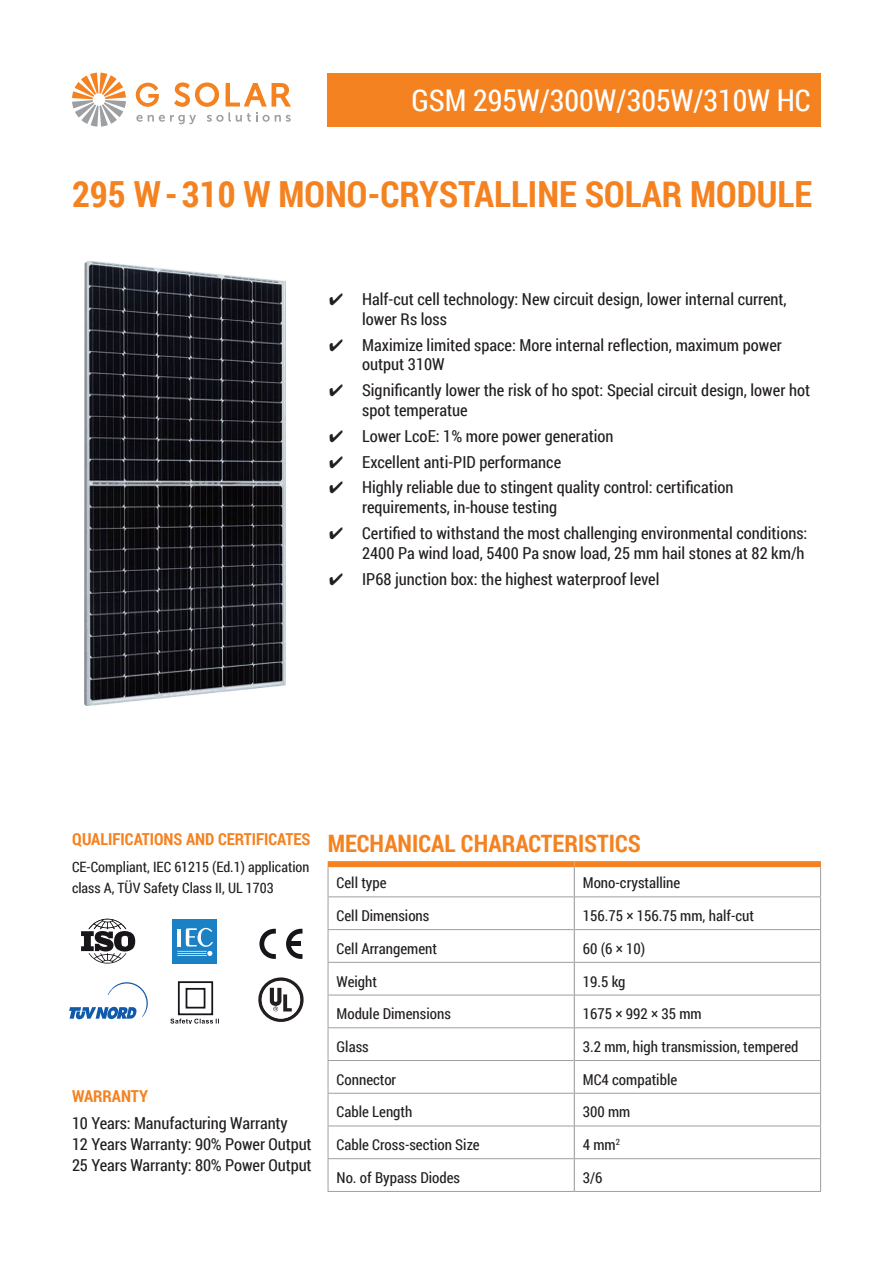
<style>
.page{position:relative;width:893px;height:1263px;background:#fff}
.page>*{position:absolute;margin:0;border:0;box-sizing:border-box;transform-origin:0 0}
.t1{font:700 36px "Roboto Condensed";color:#f58220}
.t2{font:30px "Roboto Condensed";color:#fff}
.t3{font:700 24px "Roboto Condensed";color:#f58220}
.t4{font:16.5px/19.8px "Roboto Condensed";color:#231f20}
.t5{font:700 16.5px "Roboto Condensed";color:#f58220}
.tablica{font:15px "Roboto Condensed";color:#231f20}
.t6{font:14.25px/21px "Roboto Condensed";color:#231f20}
</style>
<div class="page">
<svg style="left:136px;top:82px;width:155px;height:42px"></svg>
<svg style="left:72px;top:73px;width:54px;height:54px"></svg>
<div style="left:328px;top:73px;width:493px;height:54px;background:#f58220"></div>
<div style="left:328px;top:861px;width:246px;height:6px;background:#f58220"></div>
<div style="left:574px;top:861px;width:247px;height:6px;background:#f58220"></div>
<svg style="left:328px;top:867px;width:1px;height:29px"></svg>
<svg style="left:820px;top:867px;width:1px;height:29px"></svg>
<hr style="left:328px;top:896px;width:246px;height:1px;background:#9d9fa2">
<hr style="left:328px;top:897px;width:1px;height:32px;background:#9d9fa2">
<hr style="left:575px;top:896px;width:246px;height:1px;background:#9d9fa2">
<hr style="left:820px;top:897px;width:1px;height:32px;background:#9d9fa2">
<hr style="left:328px;top:929px;width:246px;height:1px;background:#9d9fa2">
<hr style="left:328px;top:930px;width:1px;height:32px;background:#9d9fa2">
<hr style="left:575px;top:929px;width:246px;height:1px;background:#9d9fa2">
<hr style="left:820px;top:930px;width:1px;height:32px;background:#9d9fa2">
<hr style="left:328px;top:962px;width:246px;height:1px;background:#9d9fa2">
<hr style="left:328px;top:963px;width:1px;height:32px;background:#9d9fa2">
<hr style="left:575px;top:962px;width:246px;height:1px;background:#9d9fa2">
<hr style="left:820px;top:963px;width:1px;height:32px;background:#9d9fa2">
<hr style="left:328px;top:995px;width:246px;height:1px;background:#9d9fa2">
<hr style="left:328px;top:995px;width:1px;height:32px;background:#9d9fa2">
<hr style="left:575px;top:995px;width:246px;height:1px;background:#9d9fa2">
<hr style="left:820px;top:995px;width:1px;height:32px;background:#9d9fa2">
<hr style="left:328px;top:1027px;width:246px;height:1px;background:#9d9fa2">
<hr style="left:328px;top:1028px;width:1px;height:32px;background:#9d9fa2">
<hr style="left:575px;top:1027px;width:246px;height:1px;background:#9d9fa2">
<hr style="left:820px;top:1028px;width:1px;height:32px;background:#9d9fa2">
<hr style="left:328px;top:1060px;width:246px;height:1px;background:#9d9fa2">
<hr style="left:328px;top:1061px;width:1px;height:32px;background:#9d9fa2">
<hr style="left:575px;top:1060px;width:246px;height:1px;background:#9d9fa2">
<hr style="left:820px;top:1061px;width:1px;height:32px;background:#9d9fa2">
<hr style="left:328px;top:1093px;width:246px;height:1px;background:#9d9fa2">
<hr style="left:328px;top:1093px;width:1px;height:32px;background:#9d9fa2">
<hr style="left:575px;top:1093px;width:246px;height:1px;background:#9d9fa2">
<hr style="left:820px;top:1093px;width:1px;height:32px;background:#9d9fa2">
<hr style="left:328px;top:1125px;width:246px;height:1px;background:#9d9fa2">
<hr style="left:328px;top:1126px;width:1px;height:32px;background:#9d9fa2">
<hr style="left:575px;top:1125px;width:246px;height:1px;background:#9d9fa2">
<hr style="left:820px;top:1126px;width:1px;height:32px;background:#9d9fa2">
<hr style="left:328px;top:1158px;width:246px;height:1px;background:#9d9fa2">
<hr style="left:328px;top:1159px;width:1px;height:32px;background:#9d9fa2">
<hr style="left:575px;top:1158px;width:246px;height:1px;background:#9d9fa2">
<hr style="left:820px;top:1159px;width:1px;height:32px;background:#9d9fa2">
<hr style="left:328px;top:1191px;width:246px;height:1px;background:#9d9fa2">
<hr style="left:574px;top:1191px;width:247px;height:1px;background:#9d9fa2">
<hr style="left:574px;top:867px;width:1px;height:30px;background:#9d9fa2">
<hr style="left:574px;top:897px;width:1px;height:32px;background:#9d9fa2">
<hr style="left:574px;top:929px;width:1px;height:33px;background:#9d9fa2">
<hr style="left:574px;top:962px;width:1px;height:33px;background:#9d9fa2">
<hr style="left:574px;top:995px;width:1px;height:33px;background:#9d9fa2">
<hr style="left:574px;top:1028px;width:1px;height:32px;background:#9d9fa2">
<hr style="left:574px;top:1060px;width:1px;height:33px;background:#9d9fa2">
<hr style="left:574px;top:1093px;width:1px;height:33px;background:#9d9fa2">
<hr style="left:574px;top:1126px;width:1px;height:33px;background:#9d9fa2">
<hr style="left:574px;top:1159px;width:1px;height:32px;background:#9d9fa2">
<div style="left:173px;top:919px;width:44px;height:44px;background:#1981c4"></div>
<svg style="left:177px;top:928px;width:36px;height:28px"></svg>
<svg style="left:286px;top:929px;width:16px;height:30px"></svg>
<div style="left:287px;top:941px;width:13px;height:5px;background:#17141a"></div>
<svg style="left:259px;top:929px;width:17px;height:30px"></svg>
<svg style="left:170px;top:981px;width:49px;height:43px"></svg>
<svg style="left:81px;top:918px;width:55px;height:46px"></svg>
<svg style="left:69px;top:982px;width:79px;height:37px"></svg>
<svg style="left:258px;top:977px;width:46px;height:45px"></svg>
<img style="left:84px;top:262px;width:201px;height:444px">
<p class="t2" style="left:411px;top:79px;width:401px">GSM 295W/300W/305W/310W HC</p>
<p class="t1" style="left:72px;top:168px;width:742px">295 W-310 W MONO-CRYSTALLINE SOLAR MODULE</p>
<p class="t4" style="left:362px;top:289px;width:426px">Half-cut cell technology: New circuit design, lower internal current, lower Rs loss</p>
<p class="t4" style="left:362px;top:334px;width:421px">Maximize limited space: More internal reflection, maximum power output 310W</p>
<p class="t4" style="left:362px;top:380px;width:449px">Significantly lower the risk of ho spot: Special circuit design, lower hot spot temperatue</p>
<p class="t4" style="left:362px;top:425px;width:253px">Lower LcoE: 1% more power generation</p>
<p class="t4" style="left:362px;top:451px;width:200px">Excellent anti-PID performance</p>
<p class="t4" style="left:362px;top:477px;width:373px">Highly reliable due to stingent quality control: certification requirements, in-house testing</p>
<p class="t4" style="left:362px;top:523px;width:447px">Certified to withstand the most challenging environmental conditions:<br>2400 Pa wind load, 5400 Pa snow load, 25 mm hail stones at 82 km/h</p>
<p class="t4" style="left:362px;top:568px;width:299px">IP68 junction box: the highest waterproof level</p>
<p class="t5" style="left:72px;top:828px;width:240px">QUALIFICATIONS AND CERTIFICATES</p>
<p class="t3" style="left:328px;top:826px;width:315px">MECHANICAL CHARACTERISTICS</p>
<p class="t6" style="left:72px;top:856px;width:239px">CE-Compliant, IEC 61215 (Ed.1) application class A, TÜV Safety Class II, UL 1703</p>
<p class="tablica" style="left:337px;top:873px;width:52px">Cell type</p>
<p class="tablica" style="left:583px;top:873px;width:99px">Mono-crystalline</p>
<p class="tablica" style="left:337px;top:905px;width:94px">Cell Dimensions</p>
<p class="tablica" style="left:583px;top:905px;width:173px">156.75 × 156.75 mm, half-cut</p>
<p class="tablica" style="left:337px;top:938px;width:102px">Cell Arrangement</p>
<p class="tablica" style="left:583px;top:938px;width:64px">60 (6 × 10)</p>
<p class="tablica" style="left:337px;top:971px;width:42px">Weight</p>
<p class="tablica" style="left:583px;top:971px;width:44px">19.5 kg</p>
<p class="tablica" style="left:337px;top:1003px;width:116px">Module Dimensions</p>
<p class="tablica" style="left:583px;top:1003px;width:120px">1675 × 992 × 35 mm</p>
<p class="tablica" style="left:337px;top:1036px;width:34px">Glass</p>
<p class="tablica" style="left:583px;top:1036px;width:217px">3.2 mm, high transmission, tempered</p>
<p class="tablica" style="left:337px;top:1069px;width:61px">Connector</p>
<p class="tablica" style="left:583px;top:1069px;width:96px">MC4 compatible</p>
<p class="tablica" style="left:337px;top:1102px;width:77px">Cable Length</p>
<p class="tablica" style="left:583px;top:1102px;width:49px">300 mm</p>
<p class="tablica" style="left:337px;top:1134px;width:145px">Cable Cross-section Size</p>
<p class="tablica" style="left:583px;top:1134px;width:39px">4 mm<sup>2</sup></p>
<p class="tablica" style="left:337px;top:1167px;width:125px">No. of Bypass Diodes</p>
<p class="tablica" style="left:583px;top:1167px;width:21px">3/6</p>
<p class="t5" style="left:72px;top:1085px;width:78px">WARRANTY</p>
<p class="t4" style="left:72px;top:1112px;width:241px;line-height:21px">10 Years: Manufacturing Warranty<br>12 Years Warranty: 90% Power Output<br>25 Years Warranty: 80% Power Output</p>
</div>
